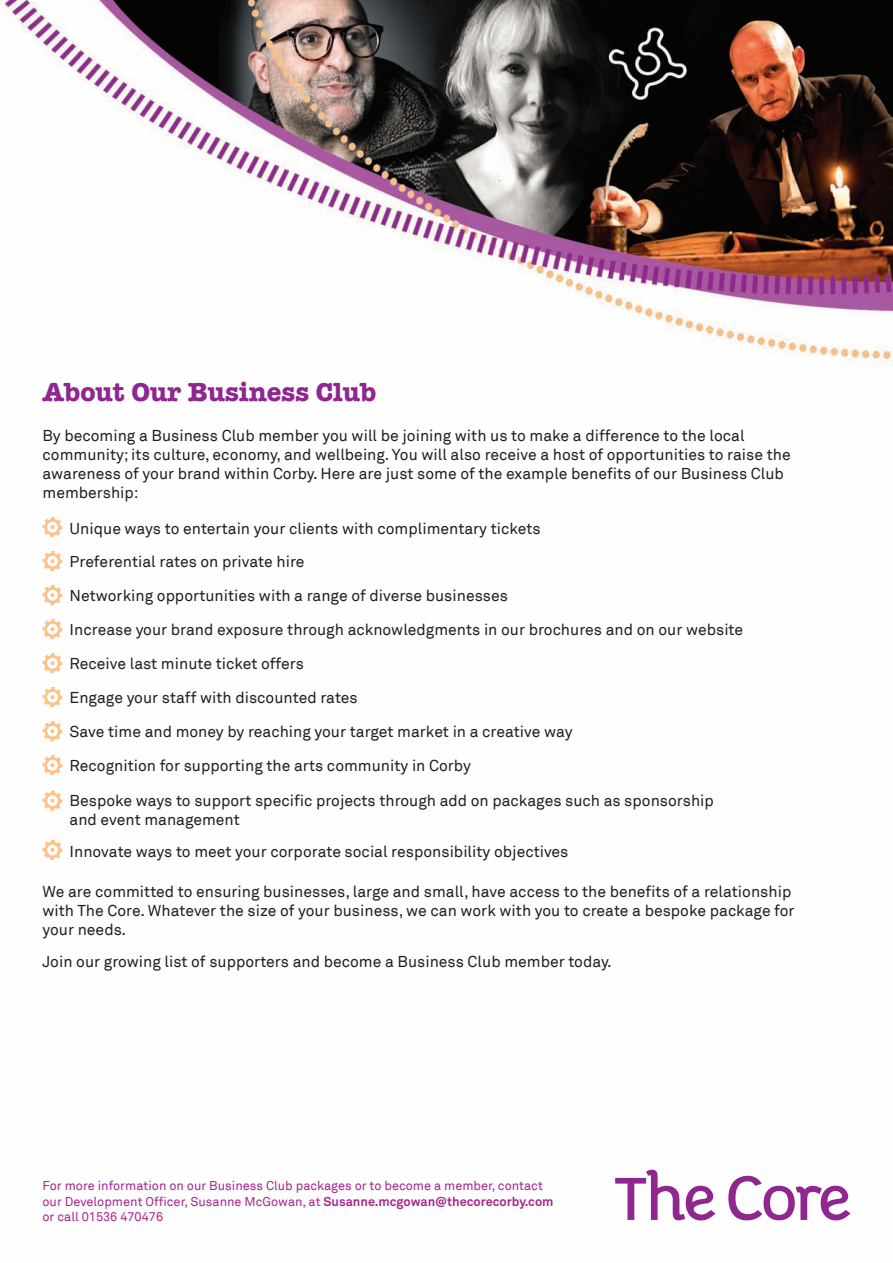
<style>
.page{position:relative;width:893px;height:1263px;background:#fff}
.page>*{position:absolute;margin:0;border:0;box-sizing:border-box;transform-origin:0 0}
.t1{font:700 27px "American Typewriter";color:#90268f}
.t2{font:15.75px/18.9px "Akkurat";color:#231f20}
.t3{font:12.75px/15.3px "Akkurat";color:#a9248e}
.s1{font-family:"Akkurat Pro";font-weight:700}
</style>
<div class="page">
<img style="left:0;top:0;width:893px;height:1221px">
<svg style="left:615px;top:1169px;width:100px;height:51px"></svg>
<svg style="left:728px;top:1176px;width:122px;height:45px"></svg>
<svg style="left:42px;top:517px;width:20px;height:20px"></svg>
<svg style="left:42px;top:551px;width:20px;height:20px"></svg>
<svg style="left:42px;top:585px;width:20px;height:20px"></svg>
<svg style="left:42px;top:619px;width:20px;height:20px"></svg>
<svg style="left:42px;top:653px;width:20px;height:20px"></svg>
<svg style="left:42px;top:687px;width:20px;height:20px"></svg>
<svg style="left:42px;top:721px;width:20px;height:20px"></svg>
<svg style="left:42px;top:755px;width:20px;height:20px"></svg>
<svg style="left:42px;top:790px;width:20px;height:21px"></svg>
<svg style="left:42px;top:840px;width:20px;height:20px"></svg>
<h1 class="t1" style="left:43px;top:369px;width:335px">About Our Business Club</h1>
<p class="t2" style="left:43px;top:427px;width:750px">By becoming a Business Club member you will be joining with us to make a difference to the local community; its culture, economy, and wellbeing. You will also receive a host of opportunities to raise the awareness of your brand within Corby. Here are just some of the example benefits of our Business Club membership:</p>
<p class="t2" style="left:70px;top:513px;width:473px;line-height:32.5px">Unique ways to entertain your clients with complimentary tickets<br>Preferential rates on private hire</p>
<p class="t2" style="left:70px;top:579px;width:675px;line-height:34px">Networking opportunities with a range of diverse businesses<br>Increase your brand exposure through acknowledgments in our brochures and on our website Receive last minute ticket offers<br>Engage your staff with discounted rates<br>Save time and money by reaching your target market in a creative way<br>Recognition for supporting the arts community in Corby</p>
<p class="t2" style="left:70px;top:792px;width:646px">Bespoke ways to support specific projects through add on packages such as sponsorship and event management</p>
<p class="t2" style="left:70px;top:842px;width:500px">Innovate ways to meet your corporate social responsibility objectives</p>
<p class="t2" style="left:43px;top:883px;width:754px">We are committed to ensuring businesses, large and small, have access to the benefits of a relationship with The Core. Whatever the size of your business, we can work with you to create a bespoke package for your needs.</p>
<p class="t2" style="left:43px;top:952px;width:571px">Join our growing list of supporters and become a Business Club member today.</p>
<p class="t3" style="left:43px;top:1178px;width:513px">For more information on our Business Club packages or to become a member, contact our Development Officer, Susanne McGowan, at <span class="s1">Susanne.mcgowan@thecorecorby.com </span>or call 01536 470476</p>
</div>
